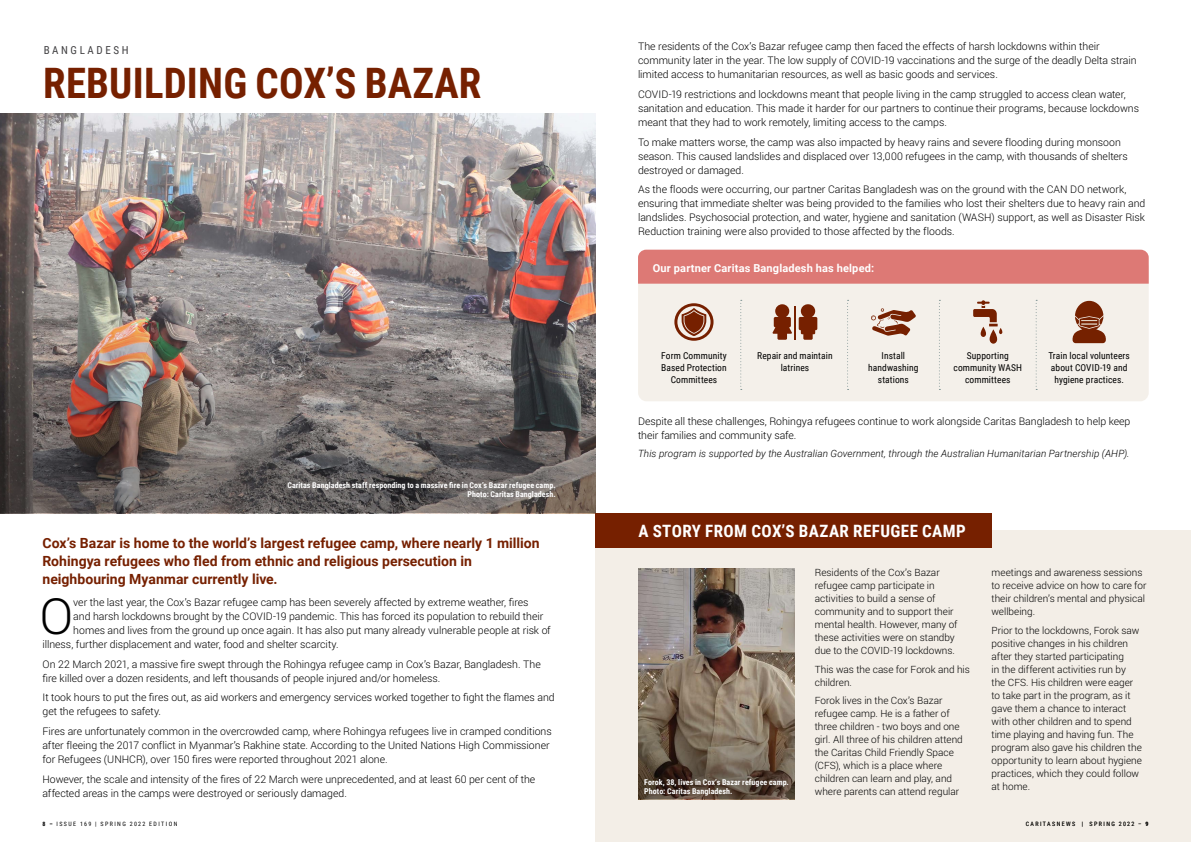
<style>
.page{position:relative;width:1191px;height:842px;background:#fff}
.page>*{position:absolute;margin:0;border:0;box-sizing:border-box;transform-origin:0 0}
.t1{font:300 49.9px "Roboto";color:#000}
.t2{font:700 42px "Roboto Condensed";letter-spacing:.005em;color:#762000}
.t3{font:700 17px "Roboto Condensed";letter-spacing:.025em;color:#fff}
.t4{font:700 14px/18px "Roboto";color:#762000}
.t5{font:700 11px "Roboto";letter-spacing:.015em;color:#fff}
.t6{font:11px "Roboto Condensed";letter-spacing:.235em;color:#414042}
.t7{font:300 10.5px/14px "Roboto";letter-spacing:-.005em;color:#000}
.t8{font:300 10px/13px "Roboto";color:#000}
.t9{font:italic 300 10px "Roboto";letter-spacing:.005em;color:#000}
.t10{font:9.5px/12px "Roboto Condensed";letter-spacing:.01em;color:#000;text-align:center}
.t11{font:700 8px/9px "Roboto Condensed";letter-spacing:.005em;color:#fff}
.t12{font:6px "Roboto Condensed";letter-spacing:.235em;color:#000}
.s1{font-weight:700}
</style>
<div class="page">
<img style="left:0;top:113px;width:595px;height:197px">
<img style="left:0;top:310px;width:595px;height:203px">
<div style="left:595px;top:530px;width:596px;height:312px;background:#f3eee7"></div>
<img style="left:638px;top:568px;width:157px;height:133px">
<svg style="left:638px;top:701px;width:157px;height:98px;background:#6c5c4c"></svg>
<div style="left:595px;top:513px;width:396px;height:35px;background:#762000"></div>
<div style="left:638px;top:259px;width:510px;height:142px;background:#f4f0ea;border-radius:9px"></div>
<svg style="left:674px;top:303px;width:39px;height:38px"></svg>
<svg style="left:772px;top:304px;width:20px;height:36px"></svg>
<svg style="left:798px;top:304px;width:19px;height:36px"></svg>
<hr style="left:794px;top:306px;width:1px;height:33px;background:#762000">
<svg style="left:871px;top:308px;width:45px;height:28px"></svg>
<svg style="left:973px;top:300px;width:29px;height:44px"></svg>
<div style="left:638px;top:250px;width:510px;height:34px;background:#dd7975"></div>
<svg style="left:847px;top:300px;width:1px;height:90px"></svg>
<svg style="left:740px;top:300px;width:2px;height:90px"></svg>
<svg style="left:939px;top:300px;width:1px;height:90px"></svg>
<svg style="left:1035px;top:300px;width:2px;height:90px"></svg>
<svg style="left:1072px;top:301px;width:33px;height:42px"></svg>
<p class="t6" style="left:44px;top:42px;width:86px">BANGLADESH</p>
<h2 class="t2" style="left:43px;top:54px;width:440px">REBUILDING COX’S BAZAR</h2>
<p class="t11" style="left:287px;top:480px;width:270px;text-align:right">Caritas Bangladesh staff responding to a massive fire in Cox’s Bazar refugee camp.<br>Photo: Caritas Bangladesh.</p>
<h3 class="t4" style="left:43px;top:533px;width:498px">Cox’s Bazar is home to the world’s largest refugee camp, where nearly 1 million<br>Rohingya refugees who fled from ethnic and religious persecution in neighbouring Myanmar currently live.</h3>
<h1 class="t1" style="left:39px;top:582px;width:35px">O</h1>
<p class="t7" style="left:73px;top:595px;width:457px">ver the last year, the Cox’s Bazar refugee camp has been severely affected by extreme weather, fires</p>
<p class="t7" style="left:73px;top:609px;width:471px">and harsh lockdowns brought by the COVID-19 pandemic. This has forced its population to rebuild their</p>
<p class="t7" style="left:73px;top:623px;width:479px">homes and lives from the ground up once again. It has also put many already vulnerable people at risk of</p>
<p class="t7" style="left:43px;top:637px;width:298px">illness, further displacement and water, food and shelter scarcity.</p>
<p class="t7" style="left:43px;top:657px;width:500px">On 22 March 2021, a massive fire swept through the Rohingya refugee camp in Cox’s Bazar, Bangladesh. The fire killed over a dozen residents, and left thousands of people injured and/or homeless.</p>
<p class="t7" style="left:43px;top:690px;width:514px">It took hours to put the fires out, as aid workers and emergency services worked together to fight the flames and get the refugees to safety.</p>
<p class="t7" style="left:43px;top:724px;width:510px">Fires are unfortunately common in the overcrowded camp, where Rohingya refugees live in cramped conditions after fleeing the 2017 conflict in Myanmar’s Rakhine state. According to the United Nations High Commissioner for Refugees (UNHCR), over 150 fires were reported throughout 2021 alone.</p>
<p class="t7" style="left:43px;top:772px;width:494px">However, the scale and intensity of the fires of 22 March were unprecedented, and at least 60 per cent of the affected areas in the camps were destroyed or seriously damaged.</p>
<p class="t12" style="left:43px;top:819px;width:136px"><span class="s1">8 –</span> ISSUE 169 | SPRING 2022 EDITION</p>
<p class="t7" style="left:638px;top:39px;width:500px">The residents of the Cox’s Bazar refugee camp then faced the effects of harsh lockdowns within their community later in the year. The low supply of COVID-19 vaccinations and the surge of the deadly Delta strain limited access to humanitarian resources, as well as basic goods and services.</p>
<p class="t7" style="left:638px;top:87px;width:502px">COVID-19 restrictions and lockdowns meant that people living in the camp struggled to access clean water, sanitation and education. This made it harder for our partners to continue their programs, because lockdowns meant that they had to work remotely, limiting access to the camps.</p>
<p class="t7" style="left:638px;top:135px;width:491px">To make matters worse, the camp was also impacted by heavy rains and severe flooding during monsoon season. This caused landslides and displaced over 13,000 refugees in the camp, with thousands of shelters destroyed or damaged.</p>
<p class="t7" style="left:638px;top:182px;width:509px">As the floods were occurring, our partner Caritas Bangladesh was on the ground with the CAN DO network, ensuring that immediate shelter was being provided to the families who lost their shelters due to heavy rain and landslides. Psychosocial protection, and water, hygiene and sanitation (WASH) support, as well as Disaster Risk Reduction training were also provided to those affected by the floods.</p>
<p class="t5" style="left:653px;top:261px;width:223px">Our partner Caritas Bangladesh has helped:</p>
<p class="t10" style="left:661px;top:349px;width:67px">Form Community<br>Based Protection<br>Committees</p>
<p class="t10" style="left:1048px;top:349px;width:83px">Train local volunteers about COVID-19 and hygiene practices.</p>
<p class="t10" style="left:757px;top:349px;width:77px">Repair and maintain latrines</p>
<p class="t10" style="left:868px;top:349px;width:52px">Install handwashing stations</p>
<p class="t10" style="left:953px;top:349px;width:70px">Supporting community WASH committees</p>
<p class="t7" style="left:638px;top:414px;width:494px">Despite all these challenges, Rohingya refugees continue to work alongside Caritas Bangladesh to help keep their families and community safe.</p>
<p class="t9" style="left:638px;top:446px;width:493px">This program is supported by the Australian Government, through the Australian Humanitarian Partnership (AHP).</p>
<h3 class="t3" style="left:638px;top:519px;width:329px">A STORY FROM COX’S BAZAR REFUGEE CAMP</h3>
<p class="t11" style="left:644px;top:777px;width:146px">Forok, 38, lives in Cox’s Bazar refugee camp.<br>Photo: Caritas Bangladesh.</p>
<p class="t8" style="left:814px;top:565px;width:144px">Residents of the Cox’s Bazar refugee camp participate in activities to build a sense of community and to support their mental health. However, many of these activities were on standby due to the COVID-19 lockdowns.</p>
<p class="t8" style="left:814px;top:662px;width:157px">This was the case for Forok and his children.</p>
<p class="t8" style="left:814px;top:694px;width:150px">Forok lives in the Cox’s Bazar refugee camp. He is a father of three children - two boys and one girl. All three of his children attend the Caritas Child Friendly Space (CFS), which is a place where children can learn and play, and where parents can attend regular</p>
<p class="t8" style="left:991px;top:565px;width:156px">meetings and awareness sessions to receive advice on how to care for their children’s mental and physical wellbeing.</p>
<p class="t8" style="left:991px;top:623px;width:152px">Prior to the lockdowns, Forok saw positive changes in his children after they started participating<br>in the different activities run by the CFS. His children were eager to take part in the program, as it gave them a chance to interact with other children and to spend time playing and having fun. The program also gave his children the opportunity to learn about hygiene practices, which they could follow at home.</p>
<p class="t12" style="left:1025px;top:819px;width:124px">CARITASNEWS | SPRING 2022 – <span class="s1">9</span></p>
</div>
